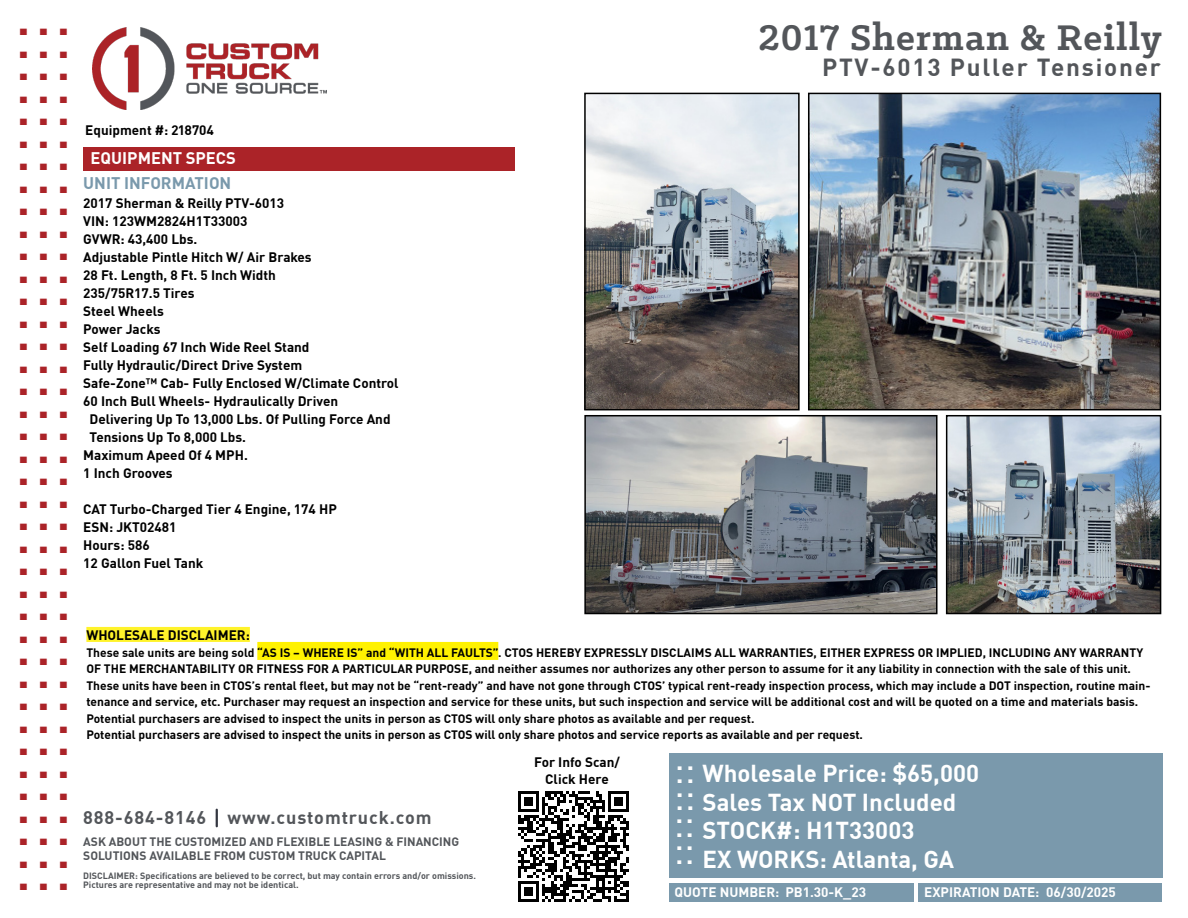
<style>
.page{position:relative;width:1188px;height:918px;background:#fff}
.page>*{position:absolute;margin:0;border:0;box-sizing:border-box;transform-origin:0 0}
.t1{font:700 45px "DIN Pro";color:#ab2328}
.t2{font:700 40.35px "Klinic Slab";letter-spacing:.025em;color:#53565a}
.t3{font:700 25.5px "DIN Pro";color:#fff}
.t4{font:700 24.15px "DIN Pro";letter-spacing:.075em;color:#53565a}
.t5{font:700 24px/28.8px "DIN Pro";color:#fff}
.t6{font:700 18px "DIN Pro";letter-spacing:.05em;color:#53565a}
.t7{font:700 16.5px "DIN Pro";color:#7a99ac}
.t8{font:700 16.5px "DIN Pro";color:#fff}
.t9{font:700 13.5px/18px "DIN Pro";color:#000}
.t10{font:700 13.5px "DIN Pro";color:#fff}
.t11{font:700 12px/16.5px "DIN Pro";color:#000}
.t12{font:700 12px/14.4px "DIN Pro";color:#53565a}
.t13{font:700 9px/9px "DIN Pro";color:#53565a}
.s1{font-size:25.5px}
</style>
<div class="page">
<img style="left:92px;top:28px;width:235px;height:82px">
<div style="left:669px;top:753px;width:493px;height:124px;background:#7a99ac"></div>
<div style="left:919px;top:883px;width:243px;height:19px;background:#7a99ac"></div>
<div style="left:669px;top:883px;width:244px;height:19px;background:#7a99ac"></div>
<div style="left:83px;top:147px;width:432px;height:24px;background:#ab2328"></div>
<svg style="left:216px;top:810px;width:2px;height:16px"></svg>
<img style="left:587px;top:96px;width:210px;height:311px">
<div style="left:584px;top:93px;width:216px;height:317px;border:2px solid #000"></div>
<img style="left:811px;top:96px;width:347px;height:311px">
<div style="left:808px;top:93px;width:353px;height:317px;border:2px solid #000"></div>
<img style="left:587px;top:418px;width:348px;height:193px">
<div style="left:584px;top:415px;width:354px;height:199px;border:2px solid #000"></div>
<img style="left:949px;top:418px;width:209px;height:193px">
<div style="left:946px;top:415px;width:215px;height:199px;border:2px solid #000"></div>
<svg style="left:518px;top:791px;width:111px;height:111px"></svg>
<div style="left:86px;top:627px;width:164px;height:15px;background:#fff32a"></div>
<div style="left:257px;top:642px;width:241px;height:18px;background:#fff200"></div>
<h1 class="t1" style="left:17px;top:-16px;width:54px">...</h1>
<h1 class="t1" style="left:17px;top:6px;width:54px">...</h1>
<h1 class="t1" style="left:17px;top:29px;width:54px">...</h1>
<h1 class="t1" style="left:17px;top:51px;width:54px">...</h1>
<h1 class="t1" style="left:17px;top:74px;width:54px">...</h1>
<h1 class="t1" style="left:17px;top:96px;width:54px">...</h1>
<h1 class="t1" style="left:17px;top:119px;width:54px">...</h1>
<h1 class="t1" style="left:17px;top:141px;width:54px">...</h1>
<h1 class="t1" style="left:17px;top:164px;width:54px">...</h1>
<h1 class="t1" style="left:17px;top:186px;width:54px">...</h1>
<h1 class="t1" style="left:17px;top:209px;width:54px">...</h1>
<h1 class="t1" style="left:17px;top:231px;width:54px">...</h1>
<h1 class="t1" style="left:17px;top:254px;width:54px">...</h1>
<h1 class="t1" style="left:17px;top:276px;width:54px">...</h1>
<h1 class="t1" style="left:17px;top:299px;width:54px">...</h1>
<h1 class="t1" style="left:17px;top:321px;width:54px">...</h1>
<h1 class="t1" style="left:17px;top:344px;width:54px">...</h1>
<h1 class="t1" style="left:17px;top:366px;width:54px">...</h1>
<h1 class="t1" style="left:17px;top:389px;width:54px">...</h1>
<h1 class="t1" style="left:17px;top:411px;width:54px">...</h1>
<h1 class="t1" style="left:17px;top:434px;width:54px">...</h1>
<h1 class="t1" style="left:17px;top:456px;width:54px">...</h1>
<h1 class="t1" style="left:17px;top:479px;width:54px">...</h1>
<h1 class="t1" style="left:17px;top:501px;width:54px">...</h1>
<h1 class="t1" style="left:17px;top:524px;width:54px">...</h1>
<h1 class="t1" style="left:17px;top:546px;width:54px">...</h1>
<h1 class="t1" style="left:17px;top:569px;width:54px">...</h1>
<h1 class="t1" style="left:17px;top:591px;width:54px">...</h1>
<h1 class="t1" style="left:17px;top:614px;width:54px">...</h1>
<h1 class="t1" style="left:17px;top:636px;width:54px">...</h1>
<h1 class="t1" style="left:17px;top:659px;width:54px">...</h1>
<h1 class="t1" style="left:17px;top:681px;width:54px">...</h1>
<h1 class="t1" style="left:17px;top:704px;width:54px">...</h1>
<h1 class="t1" style="left:17px;top:726px;width:54px">...</h1>
<h1 class="t1" style="left:17px;top:749px;width:54px">...</h1>
<h1 class="t1" style="left:17px;top:771px;width:54px">...</h1>
<h1 class="t1" style="left:17px;top:794px;width:54px">...</h1>
<h1 class="t1" style="left:17px;top:816px;width:54px">...</h1>
<h1 class="t1" style="left:17px;top:839px;width:54px">...</h1>
<p class="t9" style="left:85px;top:121px;width:130px">Equipment #: 218704</p>
<h3 class="t8" style="left:91px;top:145px;width:147px">EQUIPMENT SPECS</h3>
<h3 class="t7" style="left:83px;top:170px;width:150px">UNIT INFORMATION</h3>
<p class="t9" style="left:83px;top:194px;width:202px">2017 Sherman &amp; Reilly PTV-6013</p>
<p class="t9" style="left:83px;top:212px;width:166px">VIN: 123WM2824H1T33003</p>
<p class="t9" style="left:83px;top:230px;width:116px">GVWR: 43,400 Lbs.</p>
<p class="t9" style="left:83px;top:248px;width:230px">Adjustable Pintle Hitch W/ Air Brakes</p>
<p class="t9" style="left:83px;top:266px;width:194px">28 Ft. Length, 8 Ft. 5 Inch Width</p>
<p class="t9" style="left:83px;top:284px;width:113px">235/75R17.5 Tires</p>
<p class="t9" style="left:83px;top:302px;width:82px">Steel Wheels</p>
<p class="t9" style="left:83px;top:320px;width:79px">Power Jacks</p>
<p class="t9" style="left:83px;top:338px;width:228px">Self Loading 67 Inch Wide Reel Stand</p>
<p class="t9" style="left:83px;top:356px;width:220px">Fully Hydraulic/Direct Drive System</p>
<p class="t9" style="left:83px;top:374px;width:317px">Safe-Zone™ Cab- Fully Enclosed W/Climate Control</p>
<p class="t9" style="left:83px;top:392px;width:256px">60 Inch Bull Wheels- Hydraulically Driven</p>
<p class="t9" style="left:90px;top:410px;width:303px">Delivering Up To 13,000 Lbs. Of Pulling Force And</p>
<p class="t9" style="left:90px;top:427px;width:158px">Tensions Up To 8,000 Lbs.</p>
<p class="t9" style="left:83px;top:445px;width:166px">Maximum Apeed Of 4 MPH.</p>
<p class="t9" style="left:83px;top:463px;width:91px">1 Inch Grooves</p>
<p class="t9" style="left:83px;top:499px;width:255px">CAT Turbo-Charged Tier 4 Engine, 174 HP<br>ESN: JKT02481<br>Hours: 586<br>12 Gallon Fuel Tank</p>
<h2 class="t2" style="left:759px;top:11px;width:405px">2017 Sherman &amp; Reilly</h2>
<h3 class="t4" style="left:822px;top:49px;width:340px">PTV-6013 Puller Tensioner</h3>
<p class="t9" style="left:86px;top:626px;width:165px">WHOLESALE DISCLAIMER:</p>
<p class="t11" style="left:86px;top:644px;width:1066px">These sale units are being sold “AS IS – WHERE IS” and “WITH ALL FAULTS”. CTOS HEREBY EXPRESSLY DISCLAIMS ALL WARRANTIES, EITHER EXPRESS OR IMPLIED, INCLUDING ANY WARRANTY OF THE MERCHANTABILITY OR FITNESS FOR A PARTICULAR PURPOSE, and neither assumes nor authorizes any other person to assume for it any liability in connection with the sale of this unit.<br>These units have been in CTOS’s rental fleet, but may not be “rent-ready” and have not gone through CTOS’ typical rent-ready inspection process, which may include a DOT inspection, routine main&shy;tenance and service, etc. Purchaser may request an inspection and service for these units, but such inspection and service will be additional cost and will be quoted on a time and materials basis.<br>Potential purchasers are advised to inspect the units in person as CTOS will only share photos as available and per request.<br>Potential purchasers are advised to inspect the units in person as CTOS will only share photos and service reports as available and per request.</p>
<h3 class="t6" style="left:83px;top:803px;width:350px">888-684-8146 www.customtruck.com</h3>
<p class="t12" style="left:83px;top:834px;width:378px">ASK ABOUT THE CUSTOMIZED AND FLEXIBLE LEASING &amp; FINANCING<br>SOLUTIONS AVAILABLE FROM CUSTOM TRUCK CAPITAL</p>
<p class="t13" style="left:83px;top:871px;width:394px">DISCLAIMER: Specifications are believed to be correct, but may contain errors and/or omissions.<br>Pictures are representative and may not be identical.</p>
<p class="t9" style="left:534px;top:753px;width:87px;line-height:16.5px;text-align:center">For Info Scan/<br>Click Here</p>
<h3 class="t5" style="left:676px;top:757px;width:305px"><span class="s1">..</span> Wholesale Price: $65,000</h3>
<h3 class="t3" style="left:676px;top:767px;width:20px">..</h3>
<h3 class="t5" style="left:676px;top:786px;width:282px"><span class="s1">..</span> Sales Tax NOT Included</h3>
<h3 class="t3" style="left:676px;top:740px;width:20px">..</h3>
<h3 class="t3" style="left:676px;top:794px;width:19px">..</h3>
<h3 class="t3" style="left:676px;top:807px;width:19px">..</h3>
<h3 class="t3" style="left:676px;top:821px;width:19px">..</h3>
<h3 class="t3" style="left:676px;top:834px;width:19px">..</h3>
<h3 class="t5" style="left:703px;top:815px;width:253px">STOCK#: H1T33003<br>EX WORKS: Atlanta, GA</h3>
<p class="t10" style="left:675px;top:882px;width:193px">QUOTE NUMBER: PB1.30-K_23</p>
<p class="t10" style="left:924px;top:882px;width:193px">EXPIRATION DATE: 06/30/2025</p>
</div>
